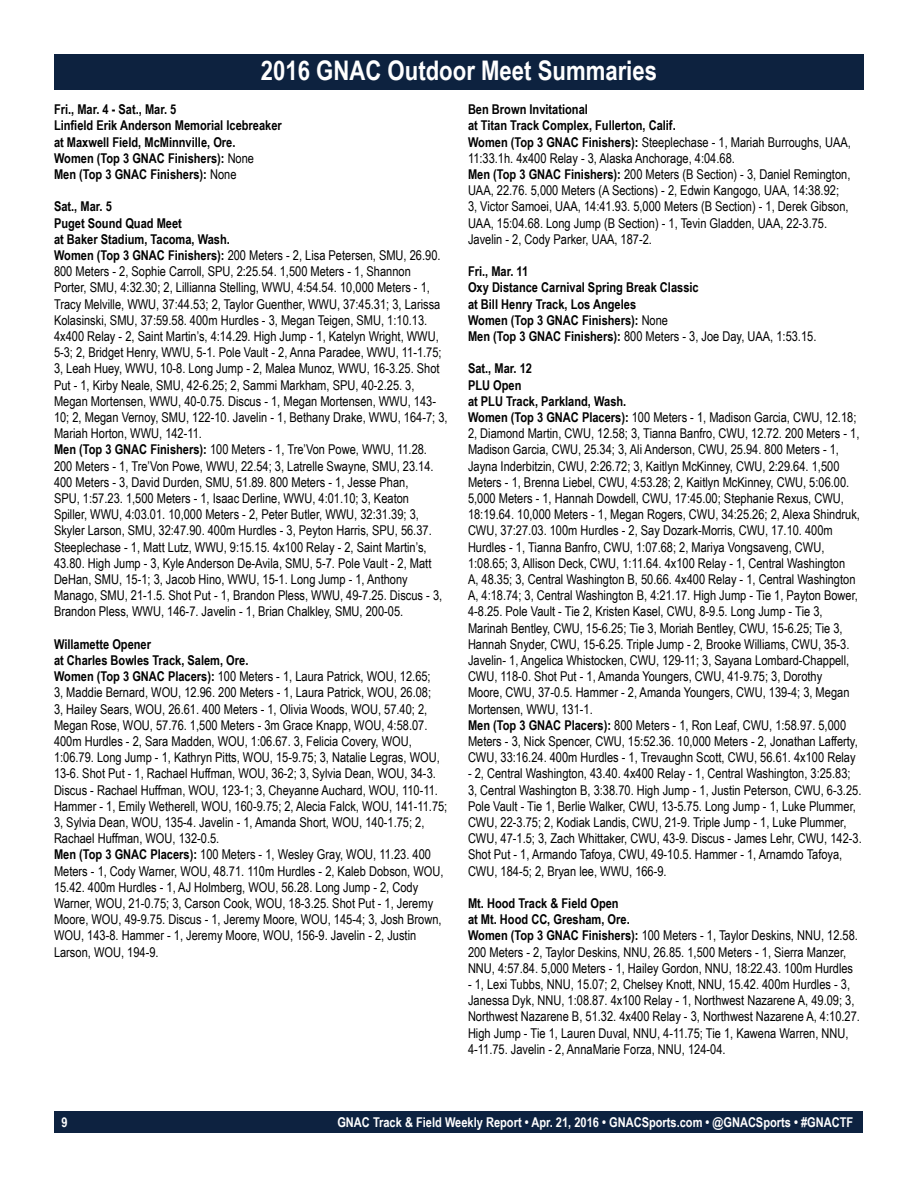
<style>
.page{position:relative;width:918px;height:1188px;background:#fff}
.page>*{position:absolute;margin:0;border:0;box-sizing:border-box;transform-origin:0 0}
.t1{font:700 27px "Arial Narrow";color:#fff}
.t2{font:13.5px/16.2px "Arial Narrow";color:#000}
.t3{font:700 13.5px/16.2px "Arial Narrow";color:#000}
.t4{font:700 13.5px "Arial Narrow";color:#fff}
.s1{font-weight:400}
.s2{font-weight:700}
</style>
<div class="page">
<div style="left:55px;top:1111px;width:808px;height:22px;background:#0d2240"></div>
<div style="left:54px;top:54px;width:810px;height:36px;background:#0d223f"></div>
<h1 class="t1" style="left:261px;top:50px;width:398px">2016 GNAC Outdoor Meet Summaries</h1>
<p class="t3" style="left:54px;top:101px;width:229px">Fri., Mar. 4 - Sat., Mar. 5<br>Linfield Erik Anderson Memorial Icebreaker at Maxwell Field, McMinnville, Ore.<br>Women (Top 3 GNAC Finishers): <span class="s1">None<br></span>Men (Top 3 GNAC Finishers): <span class="s1">None</span></p>
<p class="t2" style="left:54px;top:198px;width:395px"><span class="s2">Sat., Mar. 5<br>Puget Sound Quad Meet<br>at Baker Stadium, Tacoma, Wash.<br>Women (Top 3 GNAC Finishers):</span> 200 Meters - 2, Lisa Petersen, SMU, 26.90.<br>800 Meters - 2, Sophie Carroll, SPU, 2:25.54. 1,500 Meters - 1, Shannon<br>Porter, SMU, 4:32.30; 2, Lillianna Stelling, WWU, 4:54.54. 10,000 Meters - 1, Tracy Melville, WWU, 37:44.53; 2, Taylor Guenther, WWU, 37:45.31; 3, Larissa Kolasinski, SMU, 37:59.58. 400m Hurdles - 3, Megan Teigen, SMU, 1:10.13.<br>4x400 Relay - 2, Saint Martin’s, 4:14.29. High Jump - 1, Katelyn Wright, WWU, 5-3; 2, Bridget Henry, WWU, 5-1. Pole Vault - 2, Anna Paradee, WWU, 11-1.75; 3, Leah Huey, WWU, 10-8. Long Jump - 2, Malea Munoz, WWU, 16-3.25. Shot Put - 1, Kirby Neale, SMU, 42-6.25; 2, Sammi Markham, SPU, 40-2.25. 3, Megan Mortensen, WWU, 40-0.75. Discus - 1, Megan Mortensen, WWU, 143- 10; 2, Megan Vernoy, SMU, 122-10. Javelin - 1, Bethany Drake, WWU, 164-7; 3, Mariah Horton, WWU, 142-11.<br><span class="s2">Men (Top 3 GNAC Finishers):</span> 100 Meters - 1, Tre’Von Powe, WWU, 11.28.<br>200 Meters - 1, Tre’Von Powe, WWU, 22.54; 3, Latrelle Swayne, SMU, 23.14.<br>400 Meters - 3, David Durden, SMU, 51.89. 800 Meters - 1, Jesse Phan,<br>SPU, 1:57.23. 1,500 Meters - 1, Isaac Derline, WWU, 4:01.10; 3, Keaton<br>Spiller, WWU, 4:03.01. 10,000 Meters - 2, Peter Butler, WWU, 32:31.39; 3, Skyler Larson, SMU, 32:47.90. 400m Hurdles - 3, Peyton Harris, SPU, 56.37.<br>Steeplechase - 1, Matt Lutz, WWU, 9:15.15. 4x100 Relay - 2, Saint Martin’s, 43.80. High Jump - 3, Kyle Anderson De-Avila, SMU, 5-7. Pole Vault - 2, Matt DeHan, SMU, 15-1; 3, Jacob Hino, WWU, 15-1. Long Jump - 1, Anthony Manago, SMU, 21-1.5. Shot Put - 1, Brandon Pless, WWU, 49-7.25. Discus - 3, Brandon Pless, WWU, 146-7. Javelin - 1, Brian Chalkley, SMU, 200-05.</p>
<p class="t2" style="left:54px;top:635px;width:395px"><span class="s2">Willamette Opener<br>at Charles Bowles Track, Salem, Ore.<br>Women (Top 3 GNAC Placers):</span> 100 Meters - 1, Laura Patrick, WOU, 12.65;<br>3, Maddie Bernard, WOU, 12.96. 200 Meters - 1, Laura Patrick, WOU, 26.08;<br>3, Hailey Sears, WOU, 26.61. 400 Meters - 1, Olivia Woods, WOU, 57.40; 2, Megan Rose, WOU, 57.76. 1,500 Meters - 3m Grace Knapp, WOU, 4:58.07.<br>400m Hurdles - 2, Sara Madden, WOU, 1:06.67. 3, Felicia Covery, WOU, 1:06.79. Long Jump - 1, Kathryn Pitts, WOU, 15-9.75; 3, Natalie Legras, WOU, 13-6. Shot Put - 1, Rachael Huffman, WOU, 36-2; 3, Sylvia Dean, WOU, 34-3.<br>Discus - Rachael Huffman, WOU, 123-1; 3, Cheyanne Auchard, WOU, 110-11.<br>Hammer - 1, Emily Wetherell, WOU, 160-9.75; 2, Alecia Falck, WOU, 141-11.75; 3, Sylvia Dean, WOU, 135-4. Javelin - 1, Amanda Short, WOU, 140-1.75; 2, Rachael Huffman, WOU, 132-0.5.<br><span class="s2">Men (Top 3 GNAC Placers):</span> 100 Meters - 1, Wesley Gray, WOU, 11.23. 400<br>Meters - 1, Cody Warner, WOU, 48.71. 110m Hurdles - 2, Kaleb Dobson, WOU, 15.42. 400m Hurdles - 1, AJ Holmberg, WOU, 56.28. Long Jump - 2, Cody Warner, WOU, 21-0.75; 3, Carson Cook, WOU, 18-3.25. Shot Put - 1, Jeremy Moore, WOU, 49-9.75. Discus - 1, Jeremy Moore, WOU, 145-4; 3, Josh Brown, WOU, 143-8. Hammer - 1, Jeremy Moore, WOU, 156-9. Javelin - 2, Justin Larson, WOU, 194-9.</p>
<p class="t2" style="left:468px;top:101px;width:384px"><span class="s2">Ben Brown Invitational<br>at Titan Track Complex, Fullerton, Calif.<br>Women (Top 3 GNAC Finishers):</span> Steeplechase - 1, Mariah Burroughs, UAA, 11:33.1h. 4x400 Relay - 3, Alaska Anchorage, 4:04.68.<br><span class="s2">Men (Top 3 GNAC Finishers):</span> 200 Meters (B Section) - 3, Daniel Remington, UAA, 22.76. 5,000 Meters (A Sections) - 2, Edwin Kangogo, UAA, 14:38.92; 3, Victor Samoei, UAA, 14:41.93. 5,000 Meters (B Section) - 1, Derek Gibson, UAA, 15:04.68. Long Jump (B Section) - 1, Tevin Gladden, UAA, 22-3.75.<br>Javelin - 2, Cody Parker, UAA, 187-2.</p>
<p class="t3" style="left:468px;top:263px;width:350px">Fri., Mar. 11<br>Oxy Distance Carnival Spring Break Classic<br>at Bill Henry Track, Los Angeles<br>Women (Top 3 GNAC Finishers): <span class="s1">None<br></span>Men (Top 3 GNAC Finishers): <span class="s1">800 Meters - 3, Joe Day, UAA, 1:53.15.</span></p>
<p class="t2" style="left:468px;top:360px;width:394px"><span class="s2">Sat., Mar. 12<br>PLU Open<br>at PLU Track, Parkland, Wash.<br>Women (Top 3 GNAC Placers):</span> 100 Meters - 1, Madison Garcia, CWU, 12.18; 2, Diamond Martin, CWU, 12.58; 3, Tianna Banfro, CWU, 12.72. 200 Meters - 1, Madison Garcia, CWU, 25.34; 3, Ali Anderson, CWU, 25.94. 800 Meters - 1, Jayna Inderbitzin, CWU, 2:26.72; 3, Kaitlyn McKinney, CWU, 2:29.64. 1,500<br>Meters - 1, Brenna Liebel, CWU, 4:53.28; 2, Kaitlyn McKinney, CWU, 5:06.00.<br>5,000 Meters - 1, Hannah Dowdell, CWU, 17:45.00; Stephanie Rexus, CWU, 18:19.64. 10,000 Meters - 1, Megan Rogers, CWU, 34:25.26; 2, Alexa Shindruk, CWU, 37:27.03. 100m Hurdles - 2, Say Dozark-Morris, CWU, 17.10. 400m Hurdles - 1, Tianna Banfro, CWU, 1:07.68; 2, Mariya Vongsaveng, CWU, 1:08.65; 3, Allison Deck, CWU, 1:11.64. 4x100 Relay - 1, Central Washington<br>A, 48.35; 3, Central Washington B, 50.66. 4x400 Relay - 1, Central Washington A, 4:18.74; 3, Central Washington B, 4:21.17. High Jump - Tie 1, Payton Bower, 4-8.25. Pole Vault - Tie 2, Kristen Kasel, CWU, 8-9.5. Long Jump - Tie 3, Marinah Bentley, CWU, 15-6.25; Tie 3, Moriah Bentley, CWU, 15-6.25; Tie 3, Hannah Snyder, CWU, 15-6.25. Triple Jump - 2, Brooke Williams, CWU, 35-3.<br>Javelin- 1, Angelica Whistocken, CWU, 129-11; 3, Sayana Lombard-Chappell, CWU, 118-0. Shot Put - 1, Amanda Youngers, CWU, 41-9.75; 3, Dorothy Moore, CWU, 37-0.5. Hammer - 2, Amanda Youngers, CWU, 139-4; 3, Megan Mortensen, WWU, 131-1.<br><span class="s2">Men (Top 3 GNAC Placers):</span> 800 Meters - 1, Ron Leaf, CWU, 1:58.97. 5,000<br>Meters - 3, Nick Spencer, CWU, 15:52.36. 10,000 Meters - 2, Jonathan Lafferty, CWU, 33:16.24. 400m Hurdles - 1, Trevaughn Scott, CWU, 56.61. 4x100 Relay</p>
<p class="t2" style="left:468px;top:765px;width:395px">- 2, Central Washington, 43.40. 4x400 Relay - 1, Central Washington, 3:25.83; 3, Central Washington B, 3:38.70. High Jump - 1, Justin Peterson, CWU, 6-3.25.<br>Pole Vault - Tie 1, Berlie Walker, CWU, 13-5.75. Long Jump - 1, Luke Plummer, CWU, 22-3.75; 2, Kodiak Landis, CWU, 21-9. Triple Jump - 1, Luke Plummer, CWU, 47-1.5; 3, Zach Whittaker, CWU, 43-9. Discus - James Lehr, CWU, 142-3.<br>Shot Put - 1, Armando Tafoya, CWU, 49-10.5. Hammer - 1, Arnamdo Tafoya, CWU, 184-5; 2, Bryan lee, WWU, 166-9.</p>
<p class="t2" style="left:468px;top:895px;width:392px"><span class="s2">Mt. Hood Track &amp; Field Open<br>at Mt. Hood CC, Gresham, Ore.<br>Women (Top 3 GNAC Finishers):</span> 100 Meters - 1, Taylor Deskins, NNU, 12.58.<br>200 Meters - 2, Taylor Deskins, NNU, 26.85. 1,500 Meters - 1, Sierra Manzer, NNU, 4:57.84. 5,000 Meters - 1, Hailey Gordon, NNU, 18:22.43. 100m Hurdles</p>
<p class="t2" style="left:468px;top:976px;width:394px">- 1, Lexi Tubbs, NNU, 15.07; 2, Chelsey Knott, NNU, 15.42. 400m Hurdles - 3, Janessa Dyk, NNU, 1:08.87. 4x100 Relay - 1, Northwest Nazarene A, 49.09; 3, Northwest Nazarene B, 51.32. 4x400 Relay - 3, Northwest Nazarene A, 4:10.27.<br>High Jump - Tie 1, Lauren Duval, NNU, 4-11.75; Tie 1, Kawena Warren, NNU, 4-11.75. Javelin - 2, AnnaMarie Forza, NNU, 124-04.</p>
<p class="t4" style="left:61px;top:1112px;width:8px">9</p>
<p class="t4" style="left:337px;top:1112px;width:517px">GNAC Track &amp; Field Weekly Report • Apr. 21, 2016 • GNACSports.com • @GNACSports • #GNACTF</p>
</div>
